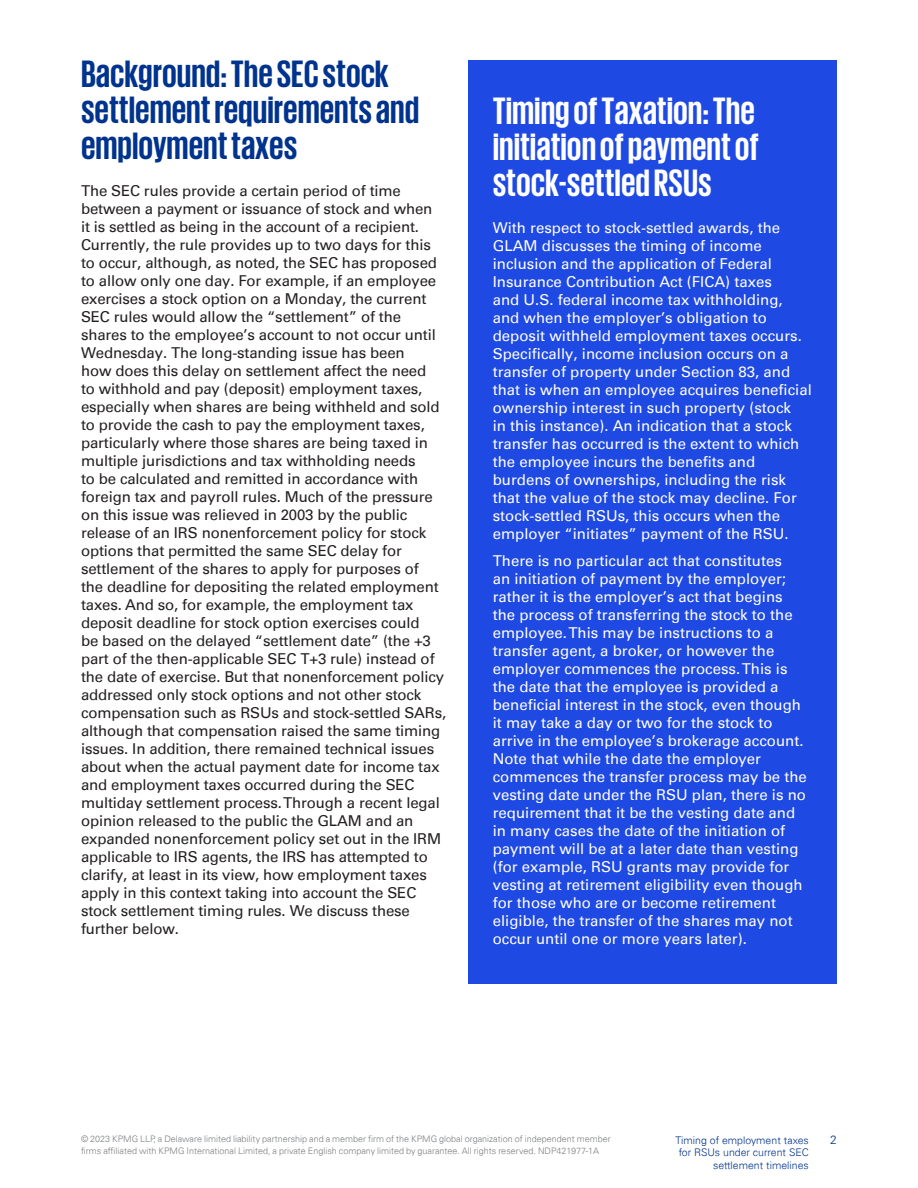
<style>
.page{position:relative;width:918px;height:1188px;background:#fff}
.page>*{position:absolute;margin:0;border:0;box-sizing:border-box;transform-origin:0 0}
.t1{font:700 39px/36px "KPMG";color:#00338d}
.t2{font:700 39px/36px "KPMG";color:#fff;text-align:justify}
.t3{font:15px/18px "Univers 55 Roman";letter-spacing:-.01em;color:#231f20}
.t4{font:15px/18px "Univers 55 Roman";color:#fff}
.t5{font:300 12px "Univers 45";color:#00338d}
.t6{font:300 10.5px/12.6px "Univers 45";color:#00338d;text-align:right}
.t7{font:300 9px/12px "Univers 45";color:#7c7e81}
</style>
<div class="page">
<div style="left:468px;top:60px;width:369px;height:924px;background:#1e49e2"></div>
<h1 class="t1" style="left:81px;top:54px;width:340px">Background: The SEC stock settlement requirements and employment taxes</h1>
<p class="t3" style="left:81px;top:181px;width:367px">The SEC rules provide a certain period of time between a payment or issuance of stock and when<br>it is settled as being in the account of a recipient.<br>Currently, the rule provides up to two days for this to occur, although, as noted, the SEC has proposed to allow only one day. For example, if an employee exercises a stock option on a Monday, the current SEC rules would allow the “settlement” of the shares to the employee’s account to not occur until Wednesday. The long-standing issue has been<br>how does this delay on settlement affect the need<br>to withhold and pay (deposit) employment taxes, especially when shares are being withheld and sold to provide the cash to pay the employment taxes, particularly where those shares are being taxed in multiple jurisdictions and tax withholding needs<br>to be calculated and remitted in accordance with foreign tax and payroll rules. Much of the pressure on this issue was relieved in 2003 by the public release of an IRS nonenforcement policy for stock options that permitted the same SEC delay for settlement of the shares to apply for purposes of<br>the deadline for depositing the related employment taxes. And so, for example, the employment tax deposit deadline for stock option exercises could<br>be based on the delayed “settlement date” (the +3 part of the then-applicable SEC T+3 rule) instead of the date of exercise. But that nonenforcement policy addressed only stock options and not other stock compensation such as RSUs and stock-settled SARs, although that compensation raised the same timing issues. In addition, there remained technical issues about when the actual payment date for income tax and employment taxes occurred during the SEC multiday settlement process. Through a recent legal opinion released to the public the GLAM and an expanded nonenforcement policy set out in the IRM applicable to IRS agents, the IRS has attempted to clarify, at least in its view, how employment taxes apply in this context taking into account the SEC stock settlement timing rules. We discuss these further below.</p>
<h1 class="t2" style="left:493px;top:92px;width:268px">Timing of Taxation: The initiation of payment of stock-settled RSUs</h1>
<p class="t4" style="left:493px;top:219px;width:321px">With respect to stock-settled awards, the GLAM discusses the timing of income inclusion and the application of Federal Insurance Contribution Act (FICA) taxes<br>and U.S. federal income tax withholding, and when the employer’s obligation to deposit withheld employment taxes occurs.<br>Specifically, income inclusion occurs on a transfer of property under Section 83, and that is when an employee acquires beneficial ownership interest in such property (stock<br>in this instance). An indication that a stock transfer has occurred is the extent to which the employee incurs the benefits and burdens of ownerships, including the risk that the value of the stock may decline. For stock-settled RSUs, this occurs when the employer “initiates” payment of the RSU.</p>
<p class="t4" style="left:493px;top:552px;width:316px">There is no particular act that constitutes<br>an initiation of payment by the employer; rather it is the employer’s act that begins the process of transferring the stock to the employee. This may be instructions to a transfer agent, a broker, or however the employer commences the process. This is the date that the employee is provided a beneficial interest in the stock, even though it may take a day or two for the stock to arrive in the employee’s brokerage account.<br>Note that while the date the employer commences the transfer process may be the vesting date under the RSU plan, there is no requirement that it be the vesting date and in many cases the date of the initiation of payment will be at a later date than vesting (for example, RSU grants may provide for vesting at retirement eligibility even though for those who are or become retirement eligible, the transfer of the shares may not occur until one or more years later).</p>
<p class="t7" style="left:81px;top:1133px;width:531px">© 2023 KPMG LLP, a Delaware limited liability partnership and a member firm of the KPMG global organization of independent member firms affiliated with KPMG International Limited, a private English company limited by guarantee. All rights reserved. NDP421977-1A</p>
<p class="t6" style="left:675px;top:1134px;width:135px">Timing of employment taxes</p>
<p class="t5" style="left:830px;top:1132px;width:8px">2</p>
<p class="t6" style="left:679px;top:1146px;width:132px">for RSUs under current SEC settlement timelines</p>
</div>
